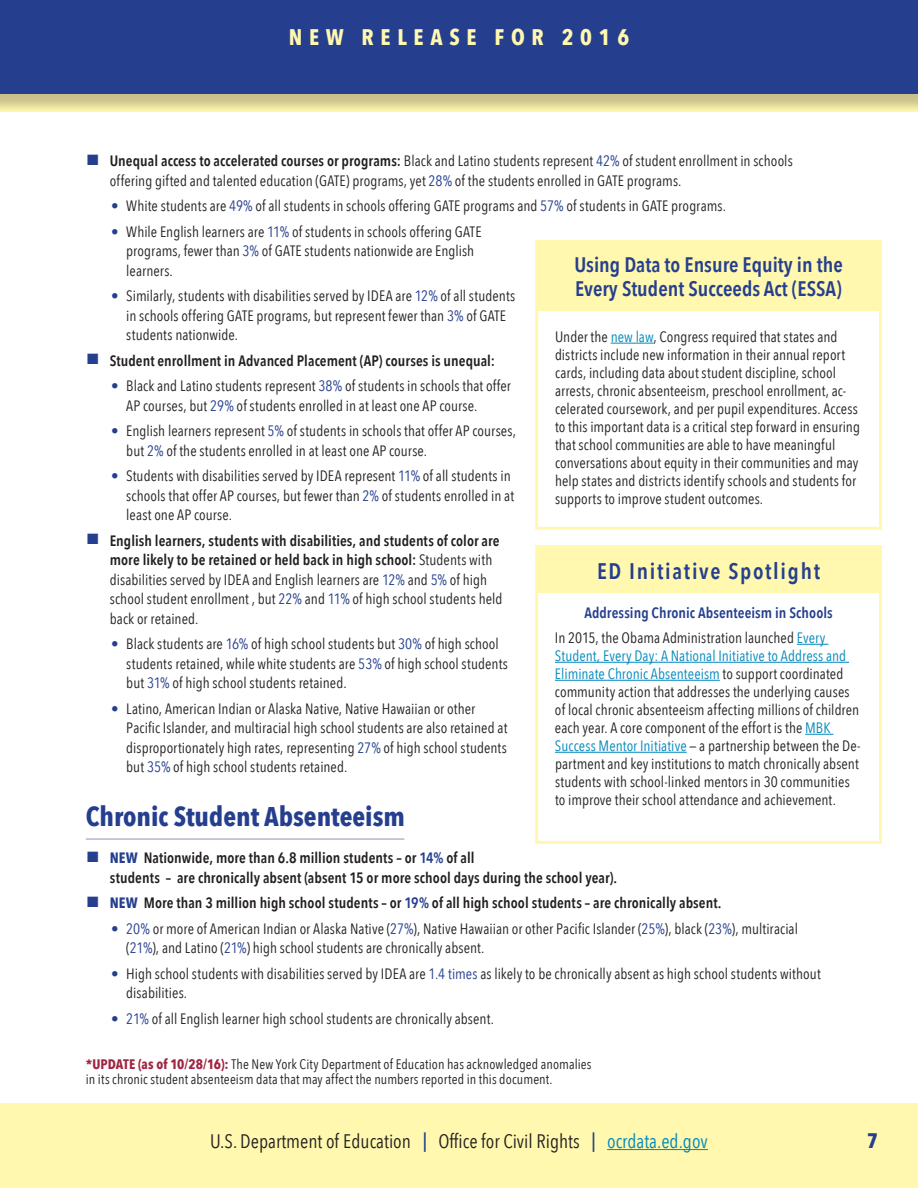
<style>
.page{position:relative;width:918px;height:1188px;background:#fff}
.page>*{position:absolute;margin:0;border:0;box-sizing:border-box;transform-origin:0 0}
.t1{font:700 27px "Avenir Next Condensed";color:#253f8e}
.t2{font:600 22.5px "Avenir Next Condensed";letter-spacing:.075em;color:#253f8e}
.t3{font:700 22.5px "Avenir Next Condensed";letter-spacing:.3em;color:#fff8ae}
.t4{font:600 21px/24px "Avenir Next Condensed";color:#253f8e}
.t5{font:700 21px "Avenir Next Condensed";color:#253f8e}
.t6{font:19.5px "Avenir Next Condensed";color:#231f20}
.t7{font:15px/19.5px "Avenir Next Condensed";letter-spacing:.005em;color:#231f20}
.t8{font:600 15px/19.5px "Avenir Next Condensed";letter-spacing:.005em;color:#231f20}
.t9{font:15px/18px "Avenir Next Condensed";letter-spacing:.005em;color:#0088bc}
.t10{font:600 15px "Avenir Next Condensed";letter-spacing:.005em;color:#253f8e}
.t11{font:13.8px/15px "Avenir Next Condensed";letter-spacing:.01em;color:#231f20}
.s1{color:#253f8e}
.s2{font-weight:600}
.s3{font-weight:700;color:#253f8e}
.s4{color:#0088bc}
.s5{color:#231f20}
.s6{font-weight:700;color:#a02642}
.s7{font-weight:500;color:#253f8e}
</style>
<div class="page">
<div style="left:0;top:1103px;width:918px;height:85px;background:#fff8ae"></div>
<hr style="left:607px;top:1149px;width:101px;height:1px;background:#0088bc">
<div style="left:0;top:0;width:918px;height:113px;background:#231f20;opacity:.25"></div>
<div style="left:0;top:0;width:918px;height:94px;background:#253f8e"></div>
<div style="left:537px;top:548px;width:343px;height:45px;background:#fff8ae"></div>
<div style="left:535px;top:545px;width:347px;height:299px;border:3px solid #fff8ae"></div>
<hr style="left:797px;top:644px;width:31px;height:1px;background:#0088bc">
<hr style="left:555px;top:662px;width:294px;height:1px;background:#0088bc">
<hr style="left:555px;top:680px;width:165px;height:1px;background:#0088bc">
<svg style="left:805px;top:734px;width:28px;height:1px"></svg>
<hr style="left:555px;top:752px;width:132px;height:1px;background:#0088bc">
<div style="left:535px;top:240px;width:347px;height:290px;background:#fff;border:3px solid #fff8ae"></div>
<div style="left:537px;top:241px;width:343px;height:70px;background:#fff8ae"></div>
<hr style="left:611px;top:343px;width:42px;height:1px;background:#0088bc">
<hr style="left:86px;top:838px;width:318px;height:2px;background:#9b9bc6">
<h2 class="t3" style="left:289px;top:23px;width:342px">NEW RELEASE FOR 2016</h2>
<p class="t7" style="left:110px;top:150px;width:685px;text-indent:-22px"><span class="s1">■</span> <span class="s2">Unequal access to accelerated courses or programs:</span> Black and Latino students represent <span class="s1">42%</span> of student enrollment in schools offering gifted and talented education (GATE) programs, yet <span class="s1">28%</span> of the students enrolled in GATE programs.</p>
<p class="t7" style="left:111px;top:195px;width:616px"><span class="s1">•</span> White students are <span class="s1">49%</span> of all students in schools offering GATE programs and <span class="s1">57%</span> of students in GATE programs.</p>
<p class="t7" style="left:126px;top:221px;width:357px;text-indent:-15px"><span class="s1">•</span> While English learners are <span class="s1">11%</span> of students in schools offering GATE programs, fewer than <span class="s1">3%</span> of GATE students nationwide are English learners.</p>
<p class="t7" style="left:126px;top:285px;width:391px;text-indent:-15px"><span class="s1">•</span> Similarly, students with disabilities served by IDEA are <span class="s1">12%</span> of all students in schools offering GATE programs, but represent fewer than <span class="s1">3%</span> of GATE students nationwide.</p>
<p class="t8" style="left:87px;top:350px;width:409px"><span class="s1">■</span> Student enrollment in Advanced Placement (AP) courses is unequal:</p>
<p class="t7" style="left:126px;top:375px;width:386px;text-indent:-15px"><span class="s1">•</span> Black and Latino students represent <span class="s1">38%</span> of students in schools that offer<br>AP courses, but <span class="s1">29%</span> of students enrolled in at least one AP course.</p>
<p class="t7" style="left:126px;top:420px;width:391px;text-indent:-15px"><span class="s1">•</span> English learners represent <span class="s1">5%</span> of students in schools that offer AP courses, but <span class="s1">2%</span> of the students enrolled in at least one AP course.</p>
<p class="t7" style="left:126px;top:465px;width:389px;text-indent:-15px"><span class="s1">•</span> Students with disabilities served by IDEA represent <span class="s1">11%</span> of all students in schools that offer AP courses, but fewer than <span class="s1">2%</span> of students enrolled in at least one AP course.</p>
<p class="t7" style="left:110px;top:530px;width:394px;text-indent:-22px"><span class="s1">■</span> <span class="s2">English learners, students with disabilities, and students of color are more likely to be retained or held back in high school:</span> Students with disabilities served by IDEA and English learners are <span class="s1">12%</span> and <span class="s1">5%</span> of high school student enrollment , but <span class="s1">22%</span> and <span class="s1">11%</span> of high school students held back or retained.</p>
<p class="t7" style="left:126px;top:633px;width:383px;text-indent:-15px"><span class="s1">•</span> Black students are <span class="s1">16%</span> of high school students but <span class="s1">30%</span> of high school students retained, while white students are <span class="s1">53%</span> of high school students but <span class="s1">31%</span> of high school students retained.</p>
<p class="t7" style="left:126px;top:698px;width:383px;text-indent:-15px"><span class="s1">•</span> Latino, American Indian or Alaska Native, Native Hawaiian or other Pacific Islander, and multiracial high school students are also retained at disproportionately high rates, representing <span class="s1">27%</span> of high school students but <span class="s1">35%</span> of high school students retained.</p>
<h2 class="t1" style="left:86px;top:800px;width:321px">Chronic Student Absenteeism</h2>
<p class="t8" style="left:110px;top:848px;width:509px;text-indent:-22px"><span class="s1">■</span> <span class="s3">NEW</span> Nationwide, more than 6.8 million students – or <span class="s1">14%</span> of all<br>students – are chronically absent (absent 15 or more school days during the school year).</p>
<p class="t8" style="left:87px;top:893px;width:636px"><span class="s1">■</span> <span class="s3">NEW</span> More than 3 million high school students – or <span class="s1">19%</span> of all high school students – are chronically absent.</p>
<p class="t7" style="left:126px;top:918px;width:673px;text-indent:-15px"><span class="s1">• 20%</span> or more of American Indian or Alaska Native (<span class="s1">27%</span>), Native Hawaiian or other Pacific Islander (<span class="s1">25%</span>), black (<span class="s1">23%</span>), multiracial (<span class="s1">21%</span>), and Latino (<span class="s1">21%</span>) high school students are chronically absent.</p>
<p class="t7" style="left:126px;top:963px;width:696px;text-indent:-15px"><span class="s1">•</span> High school students with disabilities served by IDEA are <span class="s1">1.4 times</span> as likely to be chronically absent as high school students without disabilities.</p>
<p class="t7" style="left:111px;top:1008px;width:384px"><span class="s1">• 21%</span> of all English learner high school students are chronically absent.</p>
<h3 class="t4" style="left:574px;top:252px;width:270px">Using Data to Ensure Equity in the<br>Every Student Succeeds Act (ESSA)</h3>
<p class="t7" style="left:555px;top:326px;width:284px">Under the <span class="s4">new law</span>, Congress required that states and</p>
<p class="t7" style="left:555px;top:345px;width:307px;line-height:18px">districts include new information in their annual report cards, including data about student discipline, school arrests, chronic absenteeism, preschool enrollment, ac&shy;celerated coursework, and per pupil expenditures. Access to this important data is a critical step forward in ensuring that school communities are able to have meaningful conversations about equity in their communities and may help states and districts identify schools and students for supports to improve student outcomes.</p>
<h3 class="t2" style="left:597px;top:551px;width:224px">ED Initiative Spotlight</h3>
<p class="t10" style="left:584px;top:599px;width:250px">Addressing Chronic Absenteeism in Schools</p>
<p class="t7" style="left:555px;top:627px;width:272px">In 2015, the Obama Administration launched <span class="s4">Every</span></p>
<p class="t9" style="left:555px;top:646px;width:293px">Student, Every Day: A National Initiative to Address and<br>Eliminate Chronic Absenteeism <span class="s5">to support coordinated</span></p>
<p class="t7" style="left:555px;top:682px;width:306px;line-height:18px">community action that addresses the underlying causes of local chronic absenteeism affecting millions of children each year. A core component of the effort is the <span class="s4">MBK</span></p>
<p class="t7" style="left:555px;top:735px;width:307px"><span class="s4">Success Mentor Initiative</span> — a partnership between the De-</p>
<p class="t7" style="left:555px;top:754px;width:305px;line-height:18px">partment and key institutions to match chronically absent students with school-linked mentors in 30 communities to improve their school attendance and achievement.</p>
<p class="t11" style="left:86px;top:1056px;width:507px"><span class="s6">*UPDATE (as of 10/28/16):</span> The New York City Department of Education has acknowledged anomalies in its chronic student absenteeism data that may affect the numbers reported in this document.</p>
<p class="t6" style="left:210px;top:1125px;width:499px">U.S. Department of Education <span class="s7">|</span> Office for Civil Rights <span class="s7">|</span> <span class="s4">ocrdata.ed.gov</span></p>
<h3 class="t5" style="left:867px;top:1127px;width:13px">7</h3>
</div>
